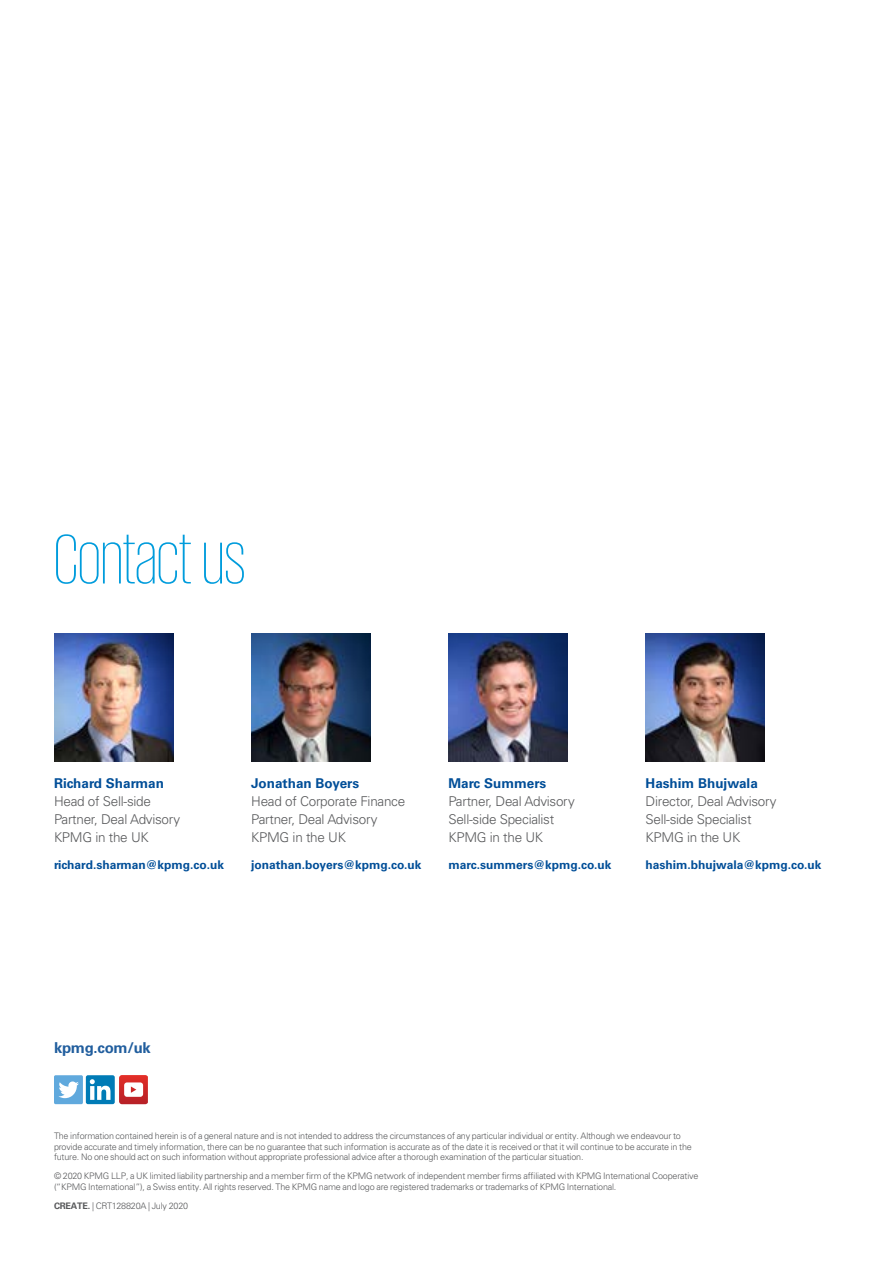
<style>
.page{position:relative;width:893px;height:1263px;background:#fff}
.page>*{position:absolute;margin:0;border:0;box-sizing:border-box;transform-origin:0 0}
.t1{font:200 72px "KPMG";color:#009cdc}
.t2{font:700 15px "Univers LT Std";letter-spacing:-.02em;color:#215e9e}
.t3{font:300 13.5px/18px "Univers LT Std";letter-spacing:-.02em;color:#58595b}
.t4{font:700 13.5px "Univers LT Std";color:#004e98}
.t5{font:700 12px "Univers LT Std";color:#004e98}
.t6{font:300 9px/10.5px "Univers LT Std";letter-spacing:-.02em;color:#58595b}
.s1{font-weight:700}
</style>
<div class="page">
<div style="left:86px;top:1075px;width:29px;height:29px;background:#007bb6;border-radius:2px"></div>
<svg style="left:90px;top:1079px;width:20px;height:21px"></svg>
<svg style="left:119px;top:1075px;width:29px;height:29px"></svg>
<div style="left:54px;top:1075px;width:29px;height:29px;background:#60a9dd;border-radius:2px"></div>
<svg style="left:58px;top:1081px;width:21px;height:17px"></svg>
<img style="left:54px;top:634px;width:119px;height:127px">
<img style="left:251px;top:634px;width:119px;height:127px">
<img style="left:448px;top:634px;width:119px;height:127px">
<img style="left:646px;top:634px;width:119px;height:127px">
<h1 class="t1" style="left:54px;top:525px;width:193px">Contact us</h1>
<h3 class="t4" style="left:54px;top:775px;width:111px">Richard Sharman</h3>
<h3 class="t3" style="left:54px;top:792px;width:128px">Head of Sell-side<br>Partner, Deal Advisory<br>KPMG in the UK</h3>
<h3 class="t5" style="left:54px;top:857px;width:172px">richard.sharman@kpmg.co.uk</h3>
<h3 class="t4" style="left:251px;top:775px;width:110px">Jonathan Boyers</h3>
<h3 class="t3" style="left:251px;top:792px;width:156px">Head of Corporate Finance<br>Partner, Deal Advisory<br>KPMG in the UK</h3>
<h3 class="t5" style="left:251px;top:857px;width:172px">jonathan.boyers@kpmg.co.uk</h3>
<h3 class="t4" style="left:448px;top:775px;width:99px">Marc Summers</h3>
<h3 class="t3" style="left:448px;top:792px;width:128px">Partner, Deal Advisory<br>Sell-side Specialist<br>KPMG in the UK</h3>
<h3 class="t5" style="left:448px;top:857px;width:165px">marc.summers@kpmg.co.uk</h3>
<h3 class="t4" style="left:646px;top:775px;width:114px">Hashim Bhujwala</h3>
<h3 class="t3" style="left:646px;top:792px;width:132px">Director, Deal Advisory<br>Sell-side Specialist<br>KPMG in the UK</h3>
<h3 class="t5" style="left:646px;top:857px;width:177px">hashim.bhujwala@kpmg.co.uk</h3>
<h2 class="t2" style="left:54px;top:1039px;width:98px">kpmg.com/uk</h2>
<p class="t6" style="left:54px;top:1131px;width:639px">The information contained herein is of a general nature and is not intended to address the circumstances of any particular individual or entity. Although we endeavour to provide accurate and timely information, there can be no guarantee that such information is accurate as of the date it is received or that it will continue to be accurate in the future. No one should act on such information without appropriate professional advice after a thorough examination of the particular situation.</p>
<p class="t6" style="left:54px;top:1171px;width:646px">© 2020 KPMG LLP, a UK limited liability partnership and a member firm of the KPMG network of independent member firms affiliated with KPMG International Cooperative (“KPMG International”), a Swiss entity. All rights reserved. The KPMG name and logo are registered trademarks or trademarks of KPMG International.</p>
<p class="t6" style="left:54px;top:1200px;width:136px"><span class="s1">CREATE.</span> | CRT128820A | July 2020</p>
</div>
